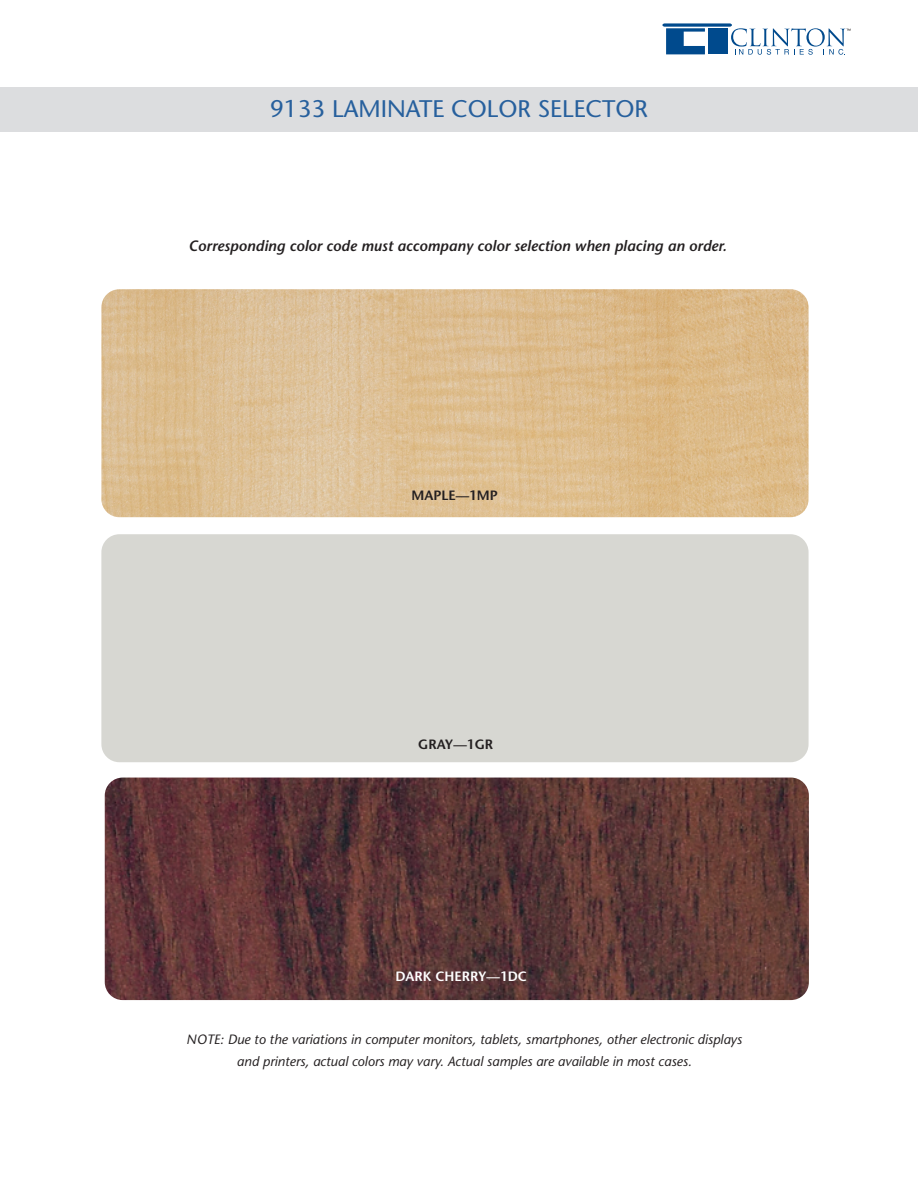
<style>
.page{position:relative;width:918px;height:1188px;background:#fff}
.page>*{position:absolute;margin:0;border:0;box-sizing:border-box;transform-origin:0 0}
.t1{font:500 24px "Stone Sans Std";color:#27609d}
.t2{font:italic 600 15px "Stone Sans Std";color:#231f20}
.t3{font:italic 500 13.5px/22.5px "Stone Sans Std";color:#231f20;text-align:center}
.t4{font:600 13.5px "Stone Sans Std";color:#231f20}
.t5{font:600 13.5px "Stone Sans Std";color:#fff}
</style>
<div class="page">
<div style="left:101px;top:534px;width:708px;height:228px;background:#d7d7d2;border-radius:18px"></div>
<img style="left:101px;top:289px;width:708px;height:228px">
<svg style="left:662px;top:23px;width:189px;height:32px"></svg>
<div style="left:0;top:87px;width:918px;height:44px;background:#dcdddf"></div>
<img style="left:105px;top:778px;width:704px;height:222px">
<p class="t1" style="left:270px;top:94px;width:379px">9133 LAMINATE COLOR SELECTOR</p>
<p class="t2" style="left:189px;top:237px;width:540px">Corresponding color code must accompany color selection when placing an order.</p>
<p class="t4" style="left:411px;top:487px;width:88px">MAPLE—1MP</p>
<p class="t4" style="left:418px;top:736px;width:76px">GRAY—1GR</p>
<p class="t5" style="left:395px;top:968px;width:133px">DARK CHERRY—1DC</p>
<p class="t3" style="left:187px;top:1028px;width:557px">NOTE: Due to the variations in computer monitors, tablets, smartphones, other electronic displays and printers, actual colors may vary. Actual samples are available in most cases.</p>
</div>
